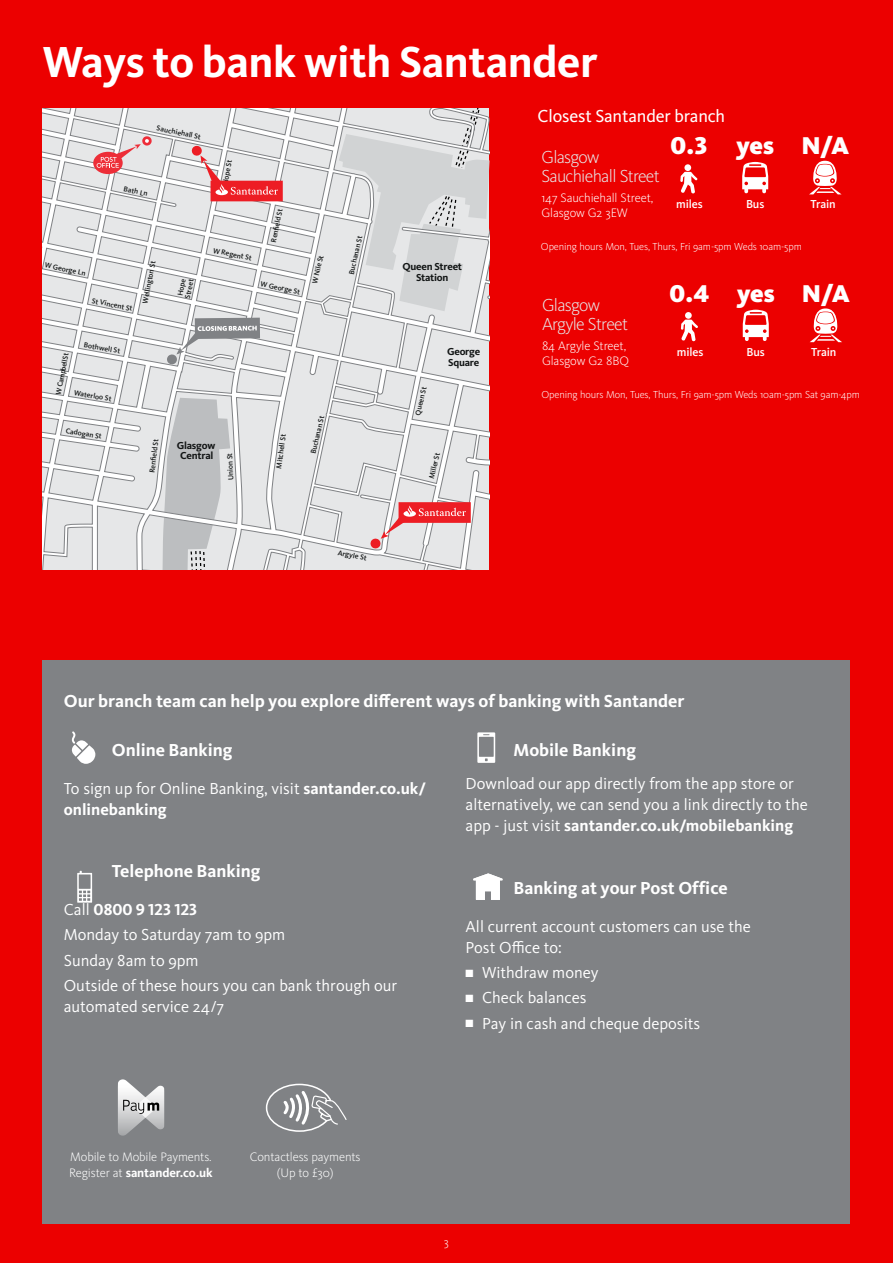
<style>
.page{position:relative;width:893px;height:1263px;background:#ec0000}
.page>*{position:absolute;margin:0;border:0;box-sizing:border-box;transform-origin:0 0}
.t1{font:700 45px "Kievit OT";letter-spacing:-.01em;color:#fff}
.t2{font:900 25.2px "Kievit OT";letter-spacing:-.01em;color:#fff}
.t3{font:700 18px "Kievit OT";color:#fff}
.t4{font:300 18px/19.5px "Kievit OT";letter-spacing:-.04em;color:#e6e7e8}
.t5{font:18px "Kievit OT";letter-spacing:-.01em;color:#fff}
.t6{font:16.5px/21px "Kievit OT";color:#fff}
.t7{font:300 12.75px/15.3px "Kievit OT";letter-spacing:-.01em;color:#fff}
.t8{font:500 12px "Kievit OT";letter-spacing:-.01em;color:#fff}
.t9{font:300 12px "Kievit OT";color:#fff}
.t10{font:300 10.5px "Kievit OT";letter-spacing:-.01em;color:#fff}
.t11{font:700 10.5px/10.5px "Kievit OT";letter-spacing:-.02em;color:#121515;text-align:center}
.t12{font:500 7.5px/7.8px "Kievit OT";color:#121515}
.s1{font-weight:700}
</style>
<div class="page">
<svg style="left:43px;top:109px;width:446px;height:461px;background:#dddedf"></svg>
<svg style="left:166px;top:318px;width:94px;height:47px;background:#c2c4c5"></svg>
<svg style="left:191px;top:145px;width:92px;height:56px;background:#e4a9ac"></svg>
<div style="left:93px;top:152px;width:30px;height:22px;background:#ed2e38;border-radius:50%"></div>
<svg style="left:97px;top:136px;width:55px;height:32px;background:#e6b9bc"></svg>
<svg style="left:370px;top:502px;width:101px;height:47px;background:#e6a6a9"></svg>
<div style="left:43px;top:660px;width:807px;height:564px;background:#808285"></div>
<svg style="left:473px;top:873px;width:29px;height:27px"></svg>
<svg style="left:477px;top:732px;width:18px;height:31px"></svg>
<svg style="left:72px;top:731px;width:23px;height:33px"></svg>
<svg style="left:77px;top:871px;width:15px;height:32px"></svg>
<svg style="left:680px;top:172px;width:17px;height:22px"></svg>
<div style="left:684px;top:164px;width:7px;height:7px;background:#fff;border-radius:50%"></div>
<svg style="left:742px;top:162px;width:26px;height:32px"></svg>
<svg style="left:809px;top:161px;width:32px;height:33px"></svg>
<svg style="left:681px;top:320px;width:17px;height:21px"></svg>
<div style="left:685px;top:312px;width:7px;height:7px;background:#fff;border-radius:50%"></div>
<svg style="left:743px;top:310px;width:26px;height:31px"></svg>
<svg style="left:810px;top:308px;width:32px;height:34px"></svg>
<svg style="left:118px;top:1079px;width:46px;height:57px"></svg>
<svg style="left:265px;top:1083px;width:82px;height:49px"></svg>
<h1 class="t1" style="left:43px;top:35px;width:556px">Ways to bank with Santander</h1>
<p class="t12" style="left:157px;top:124px;width:46px;rotate:11deg">Sauchiehall St</p>
<p class="t12" style="left:124px;top:185px;width:26px;rotate:11deg">Bath Ln</p>
<p class="t12" style="left:46px;top:261px;width:43px;rotate:11deg">W George Ln</p>
<p class="t12" style="left:93px;top:297px;width:43px;rotate:11deg">St Vincent St</p>
<p class="t12" style="left:141px;top:302px;width:44px;rotate:-79deg">Wellington St</p>
<p class="t12" style="left:176px;top:296px;width:21px;rotate:-79deg">Hope<br>Street</p>
<p class="t12" style="left:221px;top:184px;width:27px;rotate:-79deg">Hope St</p>
<p class="t12" style="left:214px;top:247px;width:41px;rotate:11deg">W Regent St</p>
<p class="t12" style="left:270px;top:241px;width:36px;rotate:-79deg">Renfi eld St</p>
<p class="t12" style="left:261px;top:280px;width:42px;rotate:11deg">W George St</p>
<p class="t12" style="left:311px;top:283px;width:31px;rotate:-77deg">W Nile St</p>
<p class="t12" style="left:84px;top:341px;width:38px;rotate:9deg">Bothwell St</p>
<p class="t12" style="left:55px;top:393px;width:43px;rotate:-79deg">W Campbell St</p>
<p class="t12" style="left:75px;top:389px;width:39px;rotate:9deg">Waterloo St</p>
<p class="t12" style="left:66px;top:427px;width:38px;rotate:9deg">Cadogan St</p>
<p class="t12" style="left:148px;top:472px;width:36px;rotate:-84deg">Renfi eld St</p>
<p class="t11" style="left:177px;top:440px;width:40px">Glasgow<br>Central</p>
<p class="t12" style="left:227px;top:480px;width:29px;rotate:-93deg">Union St</p>
<p class="t12" style="left:275px;top:468px;width:36px;rotate:-82deg">Mitchell St</p>
<p class="t12" style="left:309px;top:453px;width:41px;rotate:-77deg">Buchanan St</p>
<p class="t12" style="left:347px;top:273px;width:41px;rotate:-77deg">Buchanan St</p>
<p class="t12" style="left:339px;top:549px;width:31px;rotate:11deg">Argyle St</p>
<p class="t11" style="left:402px;top:261px;width:61px">Queen Street<br>Station</p>
<p class="t12" style="left:414px;top:414px;width:31px;rotate:-77deg">Queen St</p>
<p class="t11" style="left:447px;top:347px;width:35px;text-align:left">George<br>Square</p>
<p class="t12" style="left:428px;top:478px;width:28px;rotate:-77deg">Miller St</p>
<p class="t5" style="left:538px;top:106px;width:189px">Closest Santander branch</p>
<h2 class="t2" style="left:736px;top:131px;width:115px">yes N/A</h2>
<p class="t8" style="left:811px;top:197px;width:27px">Train</p>
<h2 class="t2" style="left:670px;top:130px;width:38px">0.3</h2>
<p class="t4" style="left:541px;top:147px;width:120px">Glasgow<br>Sauchiehall Street</p>
<p class="t7" style="left:541px;top:190px;width:113px">147 Sauchiehall Street,<br>Glasgow G2 3EW</p>
<p class="t8" style="left:676px;top:197px;width:28px">miles</p>
<p class="t10" style="left:541px;top:241px;width:263px">Opening hours Mon, Tues, Thurs, Fri 9am-5pm Weds 10am-5pm</p>
<p class="t8" style="left:746px;top:197px;width:20px">Bus</p>
<h2 class="t2" style="left:737px;top:278px;width:115px">yes N/A</h2>
<p class="t8" style="left:811px;top:345px;width:27px">Train</p>
<h2 class="t2" style="left:669px;top:278px;width:42px">0.4</h2>
<p class="t4" style="left:542px;top:295px;width:88px">Glasgow<br>Argyle Street</p>
<p class="t7" style="left:542px;top:338px;width:88px">84 Argyle Street,<br>Glasgow G2 8BQ</p>
<p class="t8" style="left:677px;top:345px;width:28px">miles</p>
<p class="t10" style="left:541px;top:388px;width:320px">Opening hours Mon, Tues, Thurs, Fri 9am-5pm Weds 10am-5pm Sat 9am-4pm</p>
<p class="t8" style="left:747px;top:345px;width:20px">Bus</p>
<p class="t3" style="left:64px;top:690px;width:622px">Our branch team can help you explore different ways of banking with Santander</p>
<p class="t3" style="left:112px;top:739px;width:122px">Online Banking</p>
<p class="t6" style="left:64px;top:778px;width:363px">To sign up for Online Banking, visit <span class="s1">santander.co.uk/ onlinebanking</span></p>
<p class="t3" style="left:112px;top:861px;width:150px">Telephone Banking</p>
<p class="t6" style="left:64px;top:897px;width:335px;line-height:25.2px">Call <span class="s1">0800 9 123 123<br></span>Monday to Saturday 7am to 9pm<br>Sunday 8am to 9pm<br>Outside of these hours you can bank through our</p>
<p class="t6" style="left:64px;top:996px;width:162px">automated service 24/7</p>
<p class="t3" style="left:514px;top:739px;width:124px">Mobile Banking</p>
<p class="t6" style="left:466px;top:773px;width:344px">Download our app directly from the app store or alternatively, we can send you a link directly to the app - just visit <span class="s1">santander.co.uk/mobilebanking</span></p>
<p class="t3" style="left:514px;top:877px;width:216px">Banking at your Post Office</p>
<p class="t6" style="left:466px;top:916px;width:287px">All current account customers can use the<br>Post Office to:</p>
<p class="t6" style="left:466px;top:962px;width:135px">■ Withdraw money</p>
<p class="t6" style="left:466px;top:988px;width:122px">■ Check balances</p>
<p class="t6" style="left:466px;top:1013px;width:236px">■ Pay in cash and cheque deposits</p>
<p class="t7" style="left:69px;top:1149px;width:145px">Mobile to Mobile Payments.<br>Register at <span class="s1">santander.co.uk</span></p>
<p class="t7" style="left:250px;top:1149px;width:112px;text-align:center">Contactless payments (Up to £30)</p>
<p class="t9" style="left:444px;top:1235px;width:7px">3</p>
</div>
